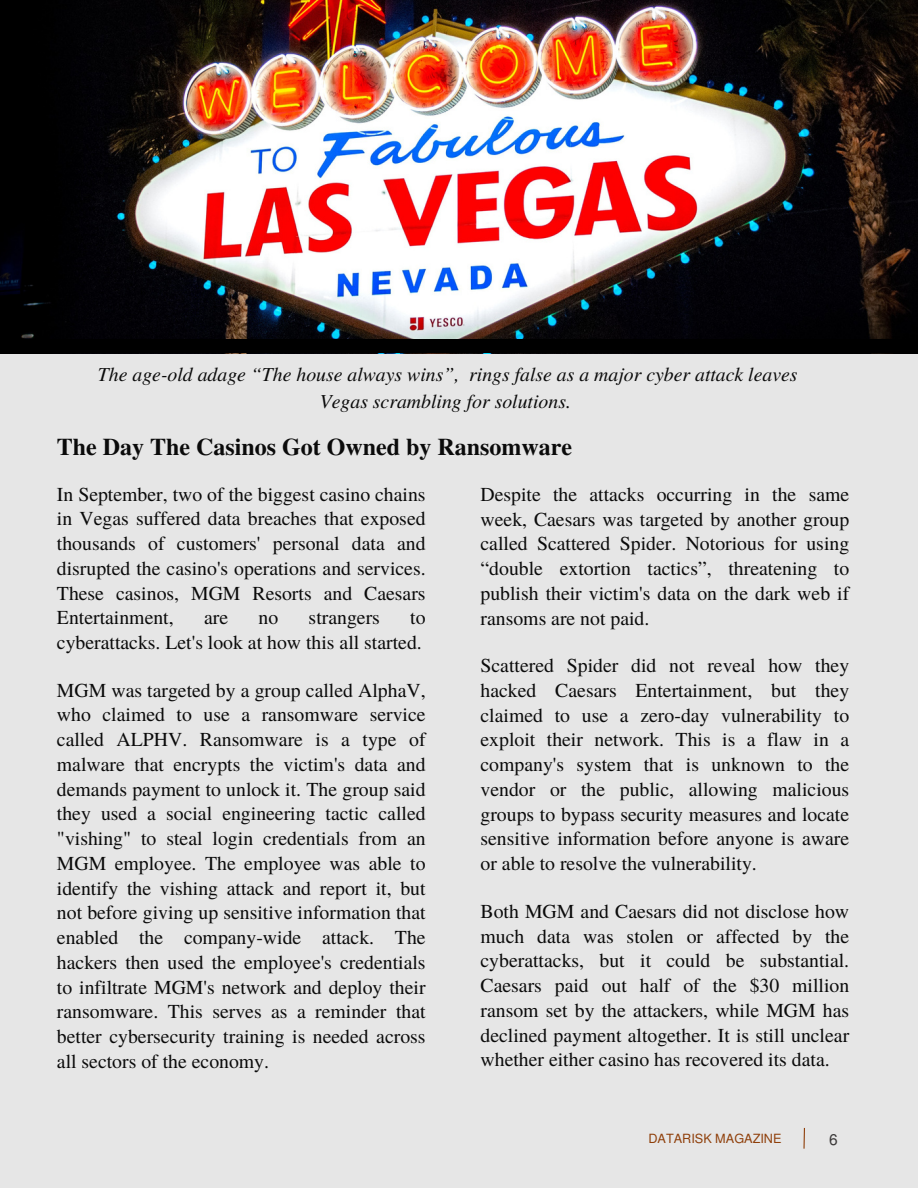
<style>
.page{position:relative;width:918px;height:1188px;background:#e6e6e6}
.page>*{position:absolute;margin:0;border:0;box-sizing:border-box;transform-origin:0 0}
.t1{font:700 24px "Te X Gyre Termes";color:#0b0b0b}
.t2{font:19.8px/24.8px "Te X Gyre Termes";color:#0b0b0b;text-align:justify}
.t3{font:italic 19.8px/27px "Te X Gyre Termes";color:#0b0b0b;text-align:center}
.t4{font:15.45px "Mukti";color:#3b3939}
.t5{font:12.75px "Mukti";color:#8f3f0a}
</style>
<div class="page">
<img style="left:0;top:0;width:918px;height:340px">
<div style="left:0;top:340px;width:918px;height:13px;background:#000"></div>
<hr style="left:803px;top:1128px;width:2px;height:21px;background:#8f3f0a">
<p class="t3" style="left:98px;top:360px;width:701px">The age-old adage “The house always wins”, rings false as a major cyber attack leaves<br>Vegas scrambling for solutions.</p>
<p class="t1" style="left:57px;top:428px;width:517px">The Day The Casinos Got Owned by Ransomware</p>
<p class="t2" style="left:57px;top:481px;width:370px">In September, two of the biggest casino chains in Vegas suffered data breaches that exposed thousands of customers' personal data and disrupted the casino's operations and services.<br>These casinos, MGM Resorts and Caesars Entertainment,</p>
<p class="t2" style="left:57px;top:604px;width:370px;text-align:right">to<br>cyberattacks. Let's look at how this all started.</p>
<p class="t2" style="left:57px;top:677px;width:370px">MGM was targeted by a group called AlphaV, who claimed to use a ransomware service called ALPHV. Ransomware is a type of malware that encrypts the victim's data and demands payment to unlock it. The group said they used a social engineering tactic called "vishing" to steal login credentials from an MGM employee. The employee was able to identify the vishing attack and report it, but not before giving up sensitive information that enabled the company-wide attack. The hackers then used the employee's credentials to infiltrate MGM's network and deploy their ransomware. This serves as a reminder that better cybersecurity training is needed across all sectors of the economy.</p>
<p class="t2" style="left:204px;top:604px;width:26px">are</p>
<p class="t2" style="left:259px;top:604px;width:21px">no</p>
<p class="t2" style="left:309px;top:604px;width:73px">strangers</p>
<p class="t2" style="left:481px;top:481px;width:370px">Despite the attacks occurring in the same week, Caesars was targeted by another group called Scattered Spider. Notorious for using “double extortion tactics”, threatening to publish their victim's data on the dark web if ransoms are not paid.</p>
<p class="t2" style="left:481px;top:652px;width:370px">Scattered Spider did not reveal how they hacked Caesars Entertainment, but they claimed to use a zero-day vulnerability to exploit their network. This is a flaw in a company's system that is unknown to the vendor or the public, allowing malicious groups to bypass security measures and locate sensitive information before anyone is aware or able to resolve the vulnerability.</p>
<p class="t2" style="left:481px;top:898px;width:370px">Both MGM and Caesars did not disclose how much data was stolen or affected by the cyberattacks, but it could be substantial.<br>Caesars paid out half of the $30 million ransom set by the attackers, while MGM has declined payment altogether. It is still unclear whether either casino has recovered its data.</p>
<p class="t5" style="left:648px;top:1129px;width:135px">DATARISK MAGAZINE</p>
<p class="t4" style="left:829px;top:1128px;width:10px">6</p>
</div>
